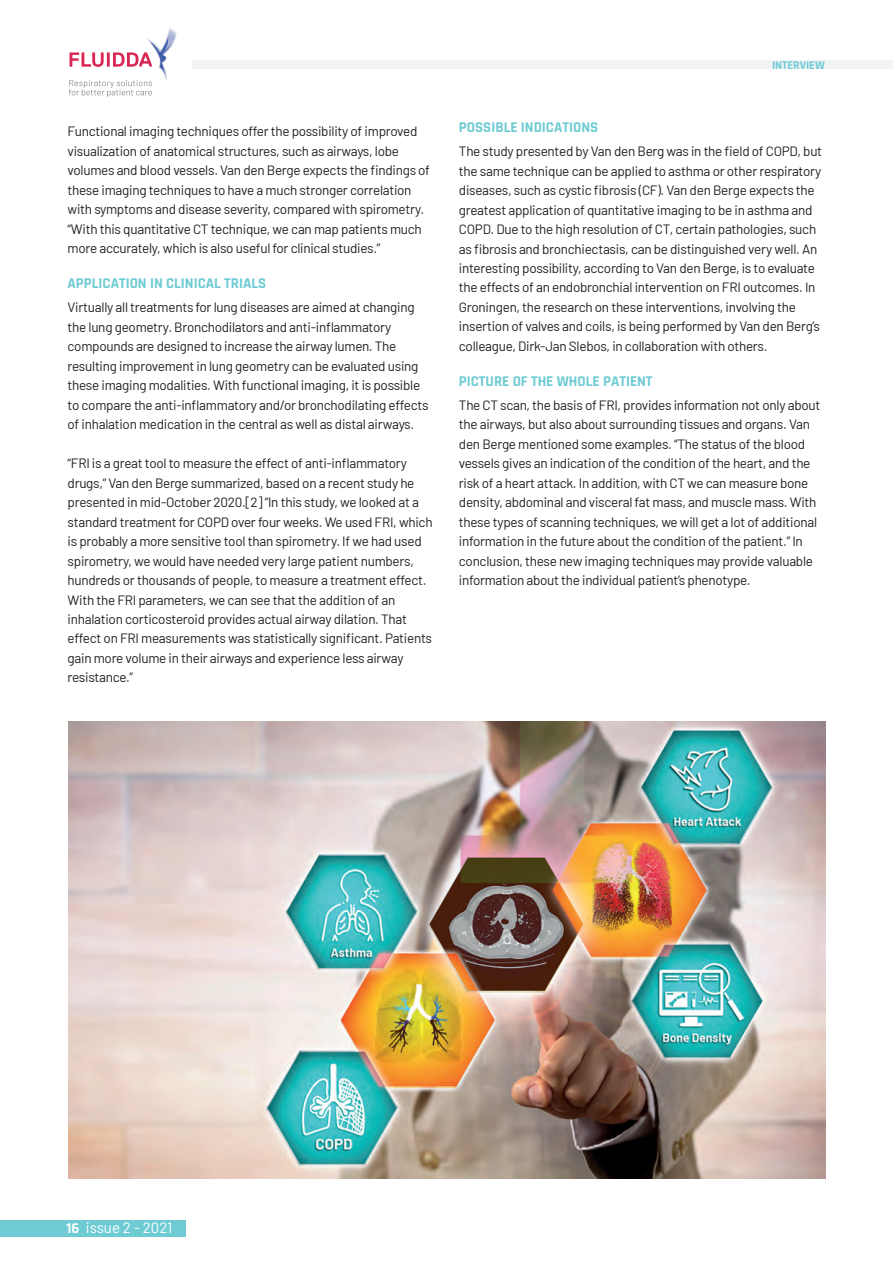
<style>
.page{position:relative;width:893px;height:1263px;background:#fff}
.page>*{position:absolute;margin:0;border:0;box-sizing:border-box;transform-origin:0 0}
.artikel_aanduiding{font:700 15px "Rajdhani";color:#6ecbd3}
.t1{font:15px "Barlow";color:#fff}
.body{font:13.5px/19.5px "Barlow";letter-spacing:-.02em;color:#231f20}
.hfdst_omschrijving{font:700 12px "Rajdhani";color:#6ecbd3}
.s1{font-family:"Rajdhani";font-weight:700}
</style>
<div class="page">
<div style="left:193px;top:60px;width:700px;height:9px;background:#f2f3f4"></div>
<svg style="left:69px;top:28px;width:108px;height:69px"></svg>
<div style="left:0;top:1220px;width:186px;height:16px;background:#6ecbd3"></div>
<img style="left:68px;top:722px;width:757px;height:456px">
<p class="body" style="left:68px;top:121px;width:364px">Functional imaging techniques offer the possibility of improved visualization of anatomical structures, such as airways, lobe volumes and blood vessels. Van den Berge expects the findings of these imaging techniques to have a much stronger correlation with symptoms and disease severity, compared with spirometry. “With this quantitative CT technique, we can map patients much more accurately, which is also useful for clinical studies.”</p>
<p class="artikel_aanduiding" style="left:68px;top:274px;width:200px">APPLICATION IN CLINICAL TRIALS</p>
<p class="body" style="left:68px;top:296px;width:362px">Virtually all treatments for lung diseases are aimed at changing the lung geometry. Bronchodilators and anti-inflammatory compounds are designed to increase the airway lumen. The resulting improvement in lung geometry can be evaluated using these imaging modalities. With functional imaging, it is possible to compare the anti-inflammatory and/or bronchodilating effects of inhalation medication in the central as well as distal airways.</p>
<p class="body" style="left:68px;top:452px;width:367px">“FRI is a great tool to measure the effect of anti-inflammatory drugs,” Van den Berge summarized, based on a recent study he presented in mid-October 2020.[2] “In this study, we looked at a standard treatment for COPD over four weeks. We used FRI, which is probably a more sensitive tool than spirometry. If we had used spirometry, we would have needed very large patient numbers, hundreds or thousands of people, to measure a treatment effect.<br>With the FRI parameters, we can see that the addition of an inhalation corticosteroid provides actual airway dilation. That effect on FRI measurements was statistically significant. Patients gain more volume in their airways and experience less airway resistance.”</p>
<p class="hfdst_omschrijving" style="left:772px;top:57px;width:54px">INTERVIEW</p>
<p class="artikel_aanduiding" style="left:459px;top:118px;width:141px">POSSIBLE INDICATIONS</p>
<p class="body" style="left:459px;top:140px;width:365px">The study presented by Van den Berg was in the field of COPD, but the same technique can be applied to asthma or other respiratory diseases, such as cystic fibrosis (CF). Van den Berge expects the greatest application of quantitative imaging to be in asthma and COPD. Due to the high resolution of CT, certain pathologies, such as fibrosis and bronchiectasis, can be distinguished very well. An interesting possibility, according to Van den Berge, is to evaluate the effects of an endobronchial intervention on FRI outcomes. In Groningen, the research on these interventions, involving the insertion of valves and coils, is being performed by Van den Berg’s colleague, Dirk-Jan Slebos, in collaboration with others.</p>
<p class="artikel_aanduiding" style="left:459px;top:372px;width:195px">PICTURE OF THE WHOLE PATIENT</p>
<p class="body" style="left:459px;top:394px;width:363px">The CT scan, the basis of FRI, provides information not only about the airways, but also about surrounding tissues and organs. Van den Berge mentioned some examples. “The status of the blood vessels gives an indication of the condition of the heart, and the risk of a heart attack. In addition, with CT we can measure bone density, abdominal and visceral fat mass, and muscle mass. With these types of scanning techniques, we will get a lot of additional information in the future about the condition of the patient.” In conclusion, these new imaging techniques may provide valuable information about the individual patient’s phenotype.</p>
<p class="t1" style="left:66px;top:1217px;width:108px"><span class="s1">16</span> issue 2 - 2021</p>
</div>
